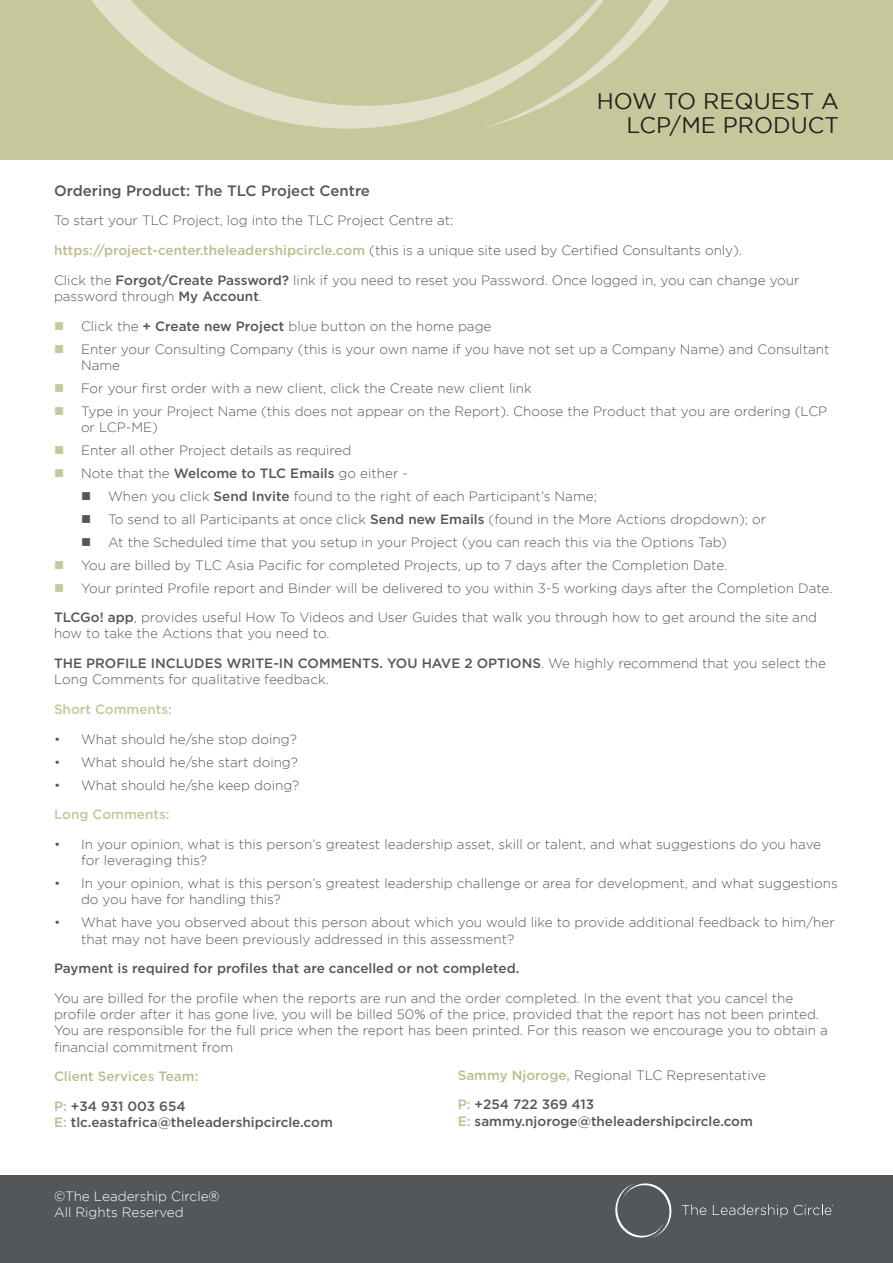
<style>
.page{position:relative;width:893px;height:1263px;background:#fff}
.page>*{position:absolute;margin:0;border:0;box-sizing:border-box;transform-origin:0 0}
.t1{font:22.5px "Gotham";color:#231f20}
.t2{font:500 15px "Gotham";color:#545759}
.t3{font:300 13.5px/16.2px "Gotham";color:#545759}
.t4{font:500 13.5px "Gotham";color:#54575a}
.t5{font:500 13.5px "Gotham";color:#545759}
.t6{font:300 13.5px "Gotham";color:#fff}
.t7{font:500 13.5px "Gotham";color:#c6c79b}
.t8{font:500 13.5px "Gotham";color:#c0bb8b}
.s1{font-weight:500;color:#c0bb8b}
.s2{font-weight:500}
.s3{color:#c6c79b}
.s4{color:#c0bb8b}
</style>
<div class="page">
<div style="left:0;top:0;width:893px;height:160px;background:#c6c79b"></div>
<div style="left:0;top:1176px;width:893px;height:87px;background:#54575a"></div>
<svg style="left:682px;top:1204px;width:24px;height:11px"></svg>
<svg style="left:713px;top:1204px;width:75px;height:13px"></svg>
<svg style="left:615px;top:1183px;width:57px;height:55px"></svg>
<svg style="left:794px;top:1204px;width:39px;height:11px"></svg>
<svg style="left:645px;top:0;width:25px;height:30px"></svg>
<svg style="left:91px;top:0;width:554px;height:129px"></svg>
<p class="t1" style="left:597px;top:89px;width:244px">HOW TO REQUEST A</p>
<p class="t1" style="left:627px;top:113px;width:214px">LCP/ME PRODUCT</p>
<p class="t2" style="left:54px;top:180px;width:317px">Ordering Product: The TLC Project Centre</p>
<p class="t3" style="left:54px;top:212px;width:401px">To start your TLC Project, log into the TLC Project Centre at:</p>
<p class="t3" style="left:54px;top:242px;width:690px"><span class="s1">https://project-center.theleadershipcircle.com</span> (this is a unique site used by Certified Consultants only).</p>
<p class="t3" style="left:54px;top:272px;width:747px">Click the <span class="s2">Forgot/Create Password?</span> link if you need to reset you Password. Once logged in, you can change your password through <span class="s2">My Account</span>.</p>
<p class="t3" style="left:54px;top:318px;width:439px"><span class="s3">■</span> Click the <span class="s2">+ Create new Project</span> blue button on the home page</p>
<p class="t3" style="left:81px;top:341px;width:750px;text-indent:-27px"><span class="s3">■</span> Enter your Consulting Company (this is your own name if you have not set up a Company Name) and Consultant<br>Name</p>
<p class="t3" style="left:54px;top:380px;width:479px"><span class="s3">■</span> For your first order with a new client, click the Create new client link</p>
<p class="t3" style="left:81px;top:403px;width:748px;text-indent:-27px"><span class="s3">■</span> Type in your Project Name (this does not appear on the Report). Choose the Product that you are ordering (LCP or LCP-ME)</p>
<p class="t3" style="left:54px;top:442px;width:299px"><span class="s3">■</span> Enter all other Project details as required</p>
<p class="t3" style="left:54px;top:465px;width:355px"><span class="s3">■</span> Note that the <span class="s2">Welcome to TLC Emails</span> go either -</p>
<p class="t3" style="left:81px;top:488px;width:517px">■ When you click <span class="s2">Send Invite</span> found to the right of each Participant’s Name;</p>
<p class="t3" style="left:81px;top:511px;width:687px">■ To send to all Participants at once click <span class="s2">Send new Emails</span> (found in the More Actions dropdown); or</p>
<p class="t3" style="left:81px;top:534px;width:648px">■ At the Scheduled time that you setup in your Project (you can reach this via the Options Tab)</p>
<p class="t3" style="left:54px;top:557px;width:675px"><span class="s3">■</span> You are billed by TLC Asia Pacific for completed Projects, up to 7 days after the Completion Date.</p>
<p class="t3" style="left:54px;top:579px;width:780px"><span class="s3">■</span> Your printed Profile report and Binder will be delivered to you within 3-5 working days after the Completion Date.</p>
<p class="t3" style="left:54px;top:609px;width:765px"><span class="s2">TLCGo! app</span>, provides useful How To Videos and User Guides that walk you through how to get around the site and how to take the Actions that you need to.</p>
<p class="t3" style="left:54px;top:655px;width:774px"><span class="s2">THE PROFILE INCLUDES WRITE-IN COMMENTS. YOU HAVE 2 OPTIONS</span>. We highly recommend that you select the<br>Long Comments for qualitative feedback.</p>
<p class="t7" style="left:54px;top:700px;width:120px">Short Comments:</p>
<p class="t3" style="left:54px;top:731px;width:244px">• What should he/she stop doing?</p>
<p class="t3" style="left:54px;top:754px;width:246px">• What should he/she start doing?</p>
<p class="t3" style="left:54px;top:777px;width:247px">• What should he/she keep doing?</p>
<p class="t7" style="left:54px;top:806px;width:117px">Long Comments:</p>
<p class="t3" style="left:81px;top:836px;width:741px;text-indent:-27px">• In your opinion, what is this person’s greatest leadership asset, skill or talent, and what suggestions do you have for leveraging this?</p>
<p class="t3" style="left:81px;top:875px;width:758px;text-indent:-27px">• In your opinion, what is this person’s greatest leadership challenge or area for development, and what suggestions do you have for handling this?</p>
<p class="t3" style="left:81px;top:914px;width:755px;text-indent:-27px">• What have you observed about this person about which you would like to provide additional feedback to him/her that may not have been previously addressed in this assessment?</p>
<p class="t5" style="left:54px;top:960px;width:467px">Payment is required for profiles that are cancelled or not completed.</p>
<p class="t3" style="left:54px;top:990px;width:775px">You are billed for the profile when the reports are run and the order completed. In the event that you cancel the profile order after it has gone live, you will be billed 50% of the price, provided that the report has not been printed.<br>You are responsible for the full price when the report has been printed. For this reason we encourage you to obtain a financial commitment from</p>
<p class="t8" style="left:54px;top:1068px;width:146px">Client Services Team:</p>
<p class="t4" style="left:54px;top:1097px;width:133px"><span class="s4">P:</span> +34 931 003 654</p>
<p class="t4" style="left:54px;top:1113px;width:280px"><span class="s4">E:</span> tlc.eastafrica@theleadershipcircle.com</p>
<p class="t3" style="left:458px;top:1067px;width:310px"><span class="s1">Sammy Njoroge,</span> Regional TLC Representative</p>
<p class="t4" style="left:458px;top:1096px;width:138px"><span class="s4">P:</span> +254 722 369 413</p>
<p class="t4" style="left:458px;top:1112px;width:297px"><span class="s4">E:</span> sammy.njoroge@theleadershipcircle.com</p>
<p class="t6" style="left:54px;top:1189px;width:167px">©The Leadership Circle®</p>
<p class="t6" style="left:54px;top:1205px;width:131px">All Rights Reserved</p>
</div>
